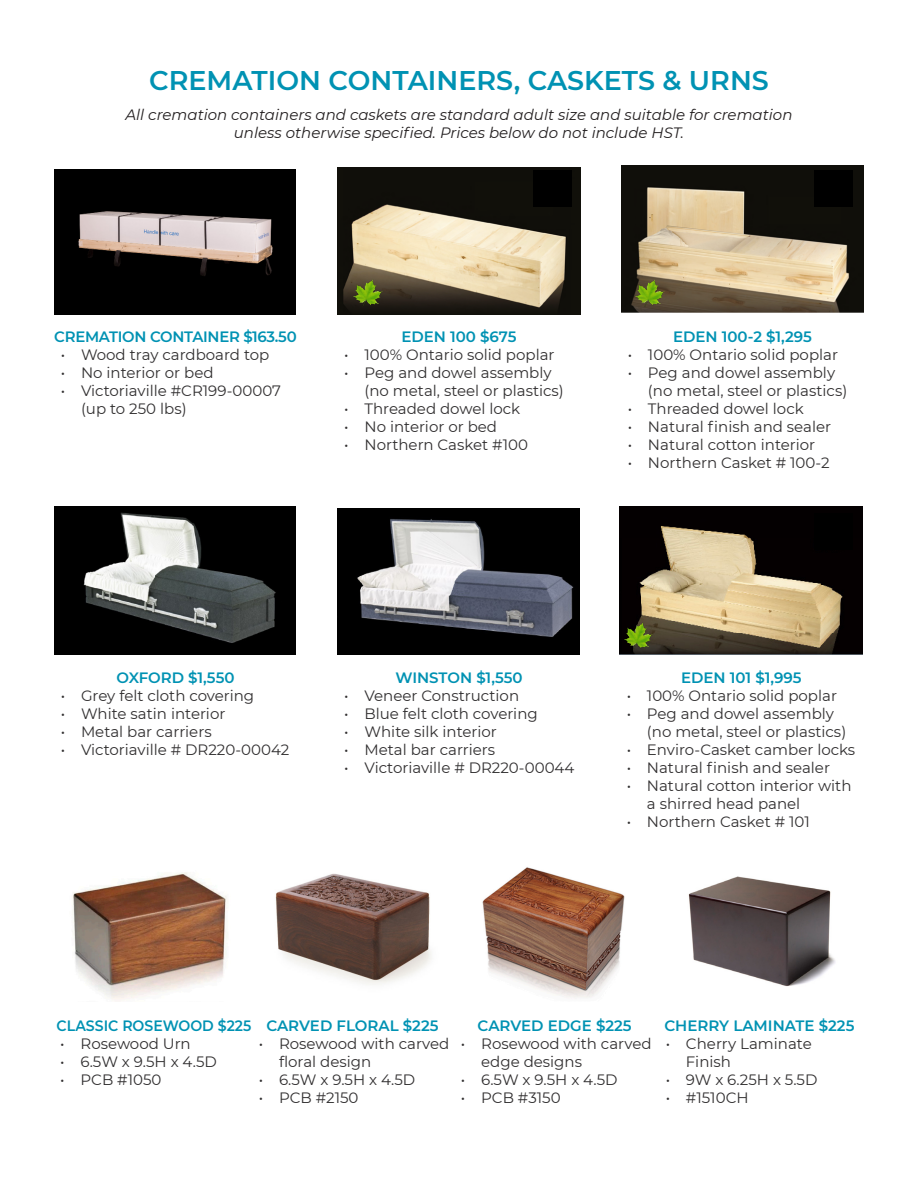
<style>
.page{position:relative;width:918px;height:1188px;background:#fff}
.page>*{position:absolute;margin:0;border:0;box-sizing:border-box;transform-origin:0 0}
.t1{font:600 27px "Montserrat";color:#0092b3}
.t2{font:15px/18px "Montserrat";color:#312f30}
.t3{font:italic 15px "Montserrat";color:#231f20}
.t4{font:600 15px "Montserrat";color:#0092b3}
.t5{font:600 15px "Montserrat";letter-spacing:-.02em;color:#0092b3}
.t6{font:600 15px "Montserrat";color:#0092b3;scale:.94 1}
</style>
<div class="page">
<svg style="left:338px;top:167px;width:242px;height:147px"></svg>
<svg style="left:621px;top:165px;width:243px;height:148px"></svg>
<img style="left:354px;top:280px;width:28px;height:27px">
<img style="left:54px;top:169px;width:241px;height:145px">
<img style="left:636px;top:280px;width:28px;height:27px">
<img style="left:620px;top:506px;width:243px;height:149px">
<img style="left:624px;top:623px;width:29px;height:27px">
<img style="left:54px;top:506px;width:242px;height:149px">
<img style="left:338px;top:508px;width:241px;height:147px">
<div style="left:814px;top:513px;width:38px;height:37px;background:#000"></div>
<div style="left:814px;top:170px;width:38px;height:36px;background:#000"></div>
<div style="left:534px;top:170px;width:38px;height:36px;background:#000"></div>
<img style="left:72px;top:867px;width:553px;height:133px">
<img style="left:688px;top:876px;width:148px;height:110px">
<p class="t1" style="left:149px;top:61px;width:621px">CREMATION CONTAINERS, CASKETS &amp; URNS</p>
<p class="t3" style="left:125px;top:104px;width:669px">All cremation containers and caskets are standard adult size and suitable for cremation</p>
<p class="t3" style="left:234px;top:122px;width:452px">unless otherwise specified. Prices below do not include HST.</p>
<p class="t5" style="left:54px;top:326px;width:244px">CREMATION CONTAINER $163.50</p>
<p class="t2" style="left:61px;top:345px;width:210px">• Wood tray cardboard top</p>
<p class="t2" style="left:61px;top:363px;width:154px">• No interior or bed</p>
<p class="t2" style="left:81px;top:381px;width:201px;text-indent:-20px">• Victoriaville #CR199-00007 (up to 250 lbs)</p>
<p class="t4" style="left:401px;top:326px;width:117px">EDEN 100 $675</p>
<p class="t2" style="left:344px;top:345px;width:212px">• 100% Ontario solid poplar</p>
<p class="t2" style="left:364px;top:363px;width:201px;text-indent:-20px">• Peg and dowel assembly (no metal, steel or plastics)</p>
<p class="t2" style="left:344px;top:399px;width:177px">• Threaded dowel lock</p>
<p class="t2" style="left:344px;top:417px;width:154px">• No interior or bed</p>
<p class="t2" style="left:344px;top:435px;width:185px">• Northern Casket #100</p>
<p class="t4" style="left:673px;top:326px;width:140px">EDEN 100-2 $1,295</p>
<p class="t2" style="left:628px;top:345px;width:212px">• 100% Ontario solid poplar</p>
<p class="t2" style="left:648px;top:363px;width:201px;text-indent:-20px">• Peg and dowel assembly (no metal, steel or plastics)</p>
<p class="t2" style="left:628px;top:399px;width:177px">• Threaded dowel lock</p>
<p class="t2" style="left:628px;top:417px;width:205px">• Natural finish and sealer</p>
<p class="t2" style="left:628px;top:435px;width:189px">• Natural cotton interior</p>
<p class="t2" style="left:628px;top:453px;width:203px">• Northern Casket # 100-2</p>
<p class="t4" style="left:116px;top:667px;width:120px">OXFORD $1,550</p>
<p class="t2" style="left:61px;top:686px;width:195px">• Grey felt cloth covering</p>
<p class="t2" style="left:61px;top:704px;width:166px">• White satin interior</p>
<p class="t2" style="left:61px;top:722px;width:152px">• Metal bar carriers</p>
<p class="t2" style="left:61px;top:740px;width:230px">• Victoriaville # DR220-00042</p>
<p class="t4" style="left:395px;top:667px;width:129px">WINSTON $1,550</p>
<p class="t2" style="left:344px;top:686px;width:176px">• Veneer Construction</p>
<p class="t2" style="left:344px;top:704px;width:195px">• Blue felt cloth covering</p>
<p class="t2" style="left:344px;top:722px;width:154px">• White silk interior</p>
<p class="t2" style="left:344px;top:740px;width:152px">• Metal bar carriers</p>
<p class="t2" style="left:344px;top:758px;width:232px">• Victoriaville # DR220-00044</p>
<p class="t4" style="left:681px;top:667px;width:122px">EDEN 101 $1,995</p>
<p class="t2" style="left:627px;top:686px;width:212px">• 100% Ontario solid poplar</p>
<p class="t2" style="left:647px;top:704px;width:201px;text-indent:-20px">• Peg and dowel assembly (no metal, steel or plastics)</p>
<p class="t2" style="left:627px;top:740px;width:230px">• Enviro-Casket camber locks</p>
<p class="t2" style="left:627px;top:758px;width:205px">• Natural finish and sealer</p>
<p class="t2" style="left:647px;top:776px;width:206px;text-indent:-20px">• Natural cotton interior with a shirred head panel</p>
<p class="t2" style="left:627px;top:812px;width:185px">• Northern Casket # 101</p>
<p class="t6" style="left:57px;top:1015px;width:209px">CLASSIC ROSEWOOD $225</p>
<p class="t2" style="left:60px;top:1034px;width:132px">• Rosewood Urn</p>
<p class="t2" style="left:60px;top:1052px;width:158px">• 6.5W x 9.5H x 4.5D</p>
<p class="t2" style="left:60px;top:1070px;width:103px">• PCB #1050</p>
<p class="t4" style="left:266px;top:1015px;width:174px">CARVED FLORAL $225</p>
<p class="t2" style="left:279px;top:1034px;width:172px;text-indent:-20px">• Rosewood with carved floral design</p>
<p class="t2" style="left:259px;top:1070px;width:158px">• 6.5W x 9.5H x 4.5D</p>
<p class="t2" style="left:259px;top:1088px;width:101px">• PCB #2150</p>
<p class="t4" style="left:478px;top:1015px;width:156px">CARVED EDGE $225</p>
<p class="t2" style="left:481px;top:1034px;width:172px;text-indent:-20px">• Rosewood with carved edge designs</p>
<p class="t2" style="left:461px;top:1070px;width:158px">• 6.5W x 9.5H x 4.5D</p>
<p class="t2" style="left:461px;top:1088px;width:101px">• PCB #3150</p>
<p class="t4" style="left:664px;top:1015px;width:192px">CHERRY LAMINATE $225</p>
<p class="t2" style="left:686px;top:1034px;width:127px;text-indent:-20px">• Cherry Laminate<br>Finish</p>
<p class="t2" style="left:666px;top:1070px;width:153px">• 9W x 6.25H x 5.5D</p>
<p class="t2" style="left:666px;top:1088px;width:84px">• #1510CH</p>
</div>
